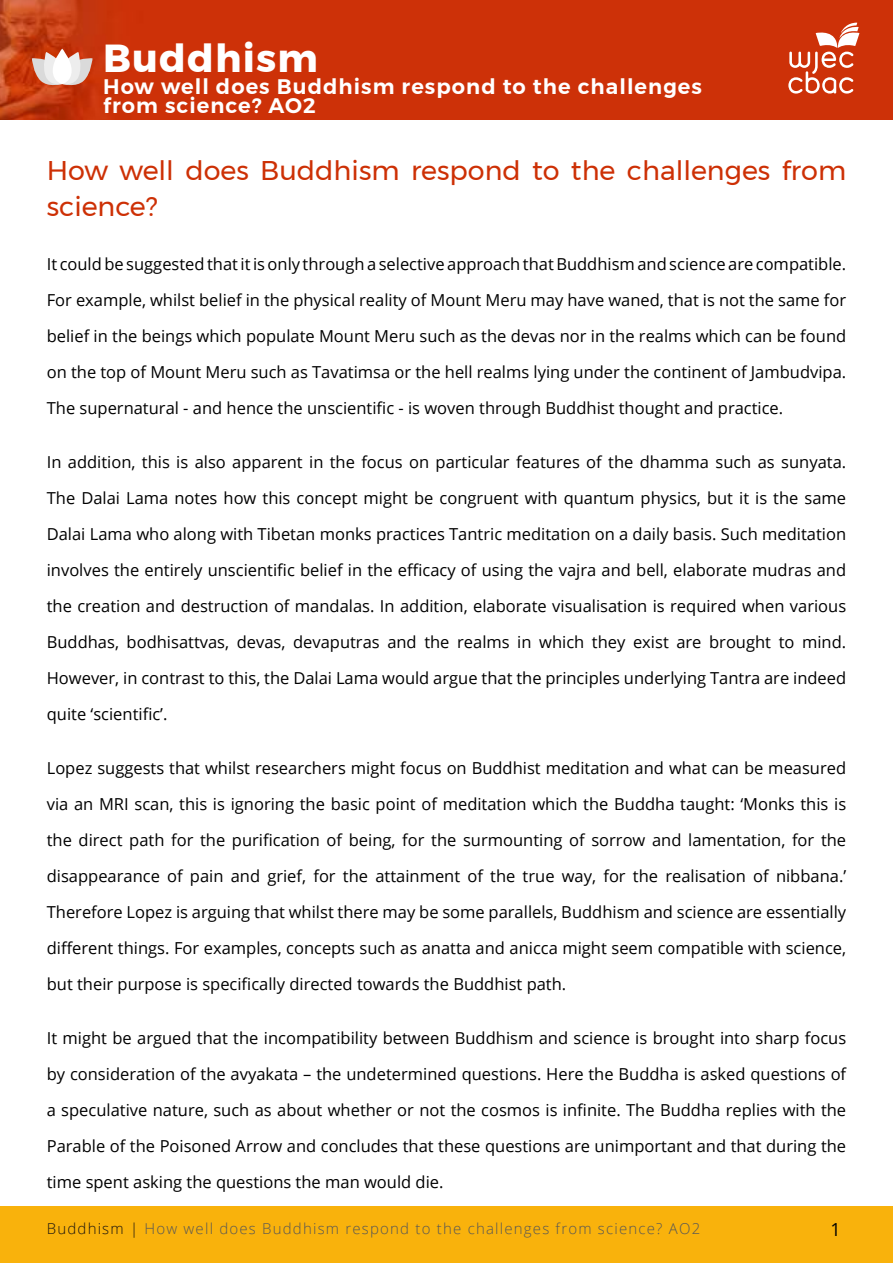
<style>
.page{position:relative;width:893px;height:1263px;background:#fff}
.page>*{position:absolute;margin:0;border:0;box-sizing:border-box;transform-origin:0 0}
.t1{font:700 39px "Montserrat";letter-spacing:.03em;color:#fff}
.t2{font:27px/36px "Montserrat";color:#cd3005}
.t3{font:600 21px/19.5px "Montserrat";letter-spacing:.05em;color:#fff}
.t4{font:18px "Open Sans";color:#000}
.t5{font:16.5px/36px "Open Sans";color:#000;text-align:justify}
.t6{font:300 15px "Open Sans";letter-spacing:.08em;color:#575756}
.s1{color:#1d160f}
</style>
<div class="page">
<img style="left:0;top:0;width:893px;height:119px">
<svg style="left:788px;top:23px;width:71px;height:71px"></svg>
<div style="left:0;top:1206px;width:893px;height:57px;background:#f9b20c"></div>
<svg style="left:32px;top:49px;width:60px;height:39px"></svg>
<svg style="left:57px;top:34px;width:11px;height:11px"></svg>
<h1 class="t1" style="left:103px;top:27px;width:216px">Buddhism</h1>
<p class="t3" style="left:103px;top:77px;width:600px">How well does Buddhism respond to the challenges from science? AO2</p>
<h2 class="t2" style="left:47px;top:152px;width:801px">How well does Buddhism respond to the challenges from science?</h2>
<p class="t5" style="left:47px;top:246px;width:801px">It could be suggested that it is only through a selective approach that Buddhism and science are compatible.<br>For example, whilst belief in the physical reality of Mount Meru may have waned, that is not the same for belief in the beings which populate Mount Meru such as the devas nor in the realms which can be found on the top of Mount Meru such as Tavatimsa or the hell realms lying under the continent of Jambudvipa.<br>The supernatural - and hence the unscientific - is woven through Buddhist thought and practice.</p>
<p class="t5" style="left:47px;top:444px;width:801px">In addition, this is also apparent in the focus on particular features of the dhamma such as sunyata.<br>The Dalai Lama notes how this concept might be congruent with quantum physics, but it is the same Dalai Lama who along with Tibetan monks practices Tantric meditation on a daily basis. Such meditation involves the entirely unscientific belief in the efficacy of using the vajra and bell, elaborate mudras and the creation and destruction of mandalas. In addition, elaborate visualisation is required when various Buddhas, bodhisattvas, devas, devaputras and the realms in which they exist are brought to mind.<br>However, in contrast to this, the Dalai Lama would argue that the principles underlying Tantra are indeed quite ‘scientific’.</p>
<p class="t5" style="left:47px;top:750px;width:801px">Lopez suggests that whilst researchers might focus on Buddhist meditation and what can be measured via an MRI scan, this is ignoring the basic point of meditation which the Buddha taught: ‘Monks this is the direct path for the purification of being, for the surmounting of sorrow and lamentation, for the disappearance of pain and grief, for the attainment of the true way, for the realisation of nibbana.’ Therefore Lopez is arguing that whilst there may be some parallels, Buddhism and science are essentially different things. For examples, concepts such as anatta and anicca might seem compatible with science, but their purpose is specifically directed towards the Buddhist path.</p>
<p class="t5" style="left:47px;top:1020px;width:801px">It might be argued that the incompatibility between Buddhism and science is brought into sharp focus by consideration of the avyakata – the undetermined questions. Here the Buddha is asked questions of a speculative nature, such as about whether or not the cosmos is infinite. The Buddha replies with the Parable of the Poisoned Arrow and concludes that these questions are unimportant and that during the time spent asking the questions the man would die.</p>
<p class="t6" style="left:47px;top:1218px;width:655px"><span class="s1">Buddhism |</span> How well does Buddhism respond to the challenges from science? AO2</p>
<p class="t4" style="left:830px;top:1217px;width:12px">1</p>
</div>
